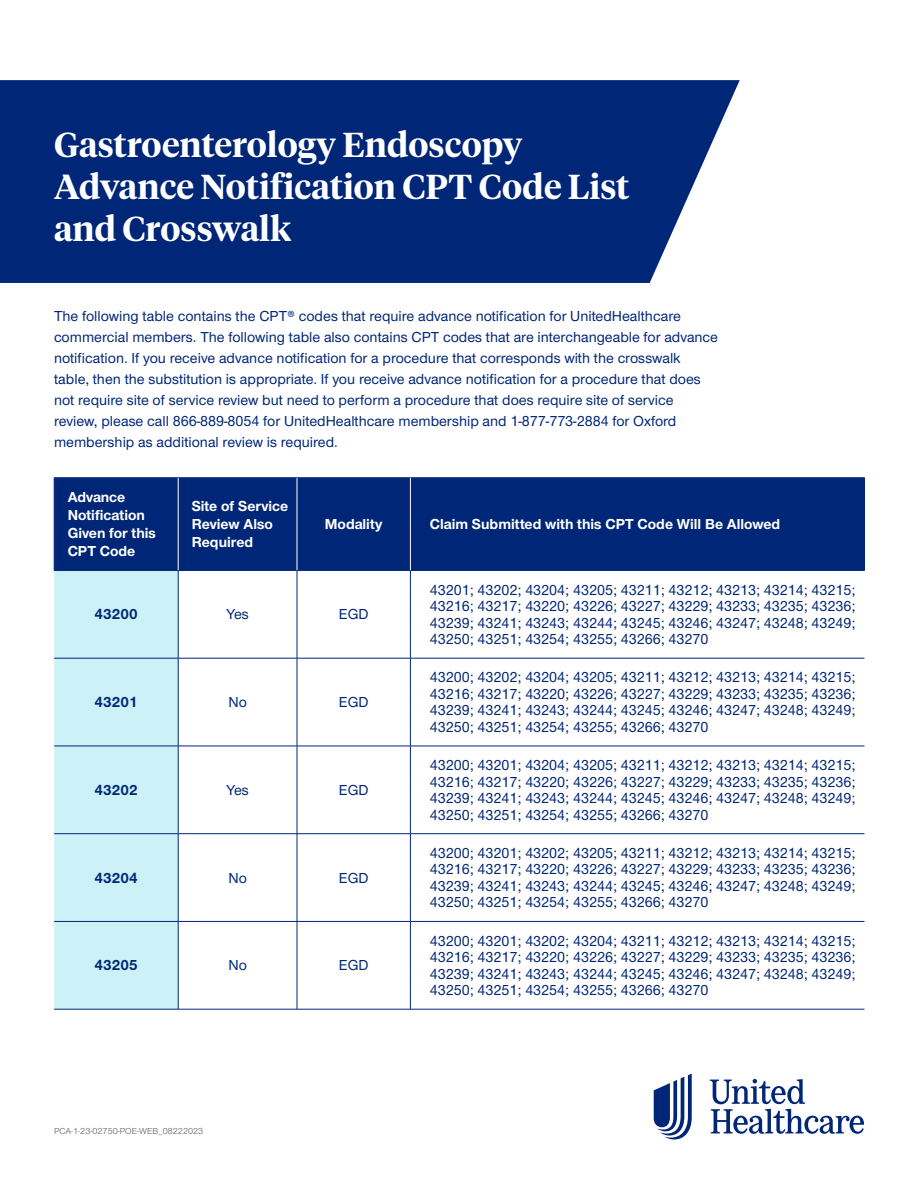
<style>
.page{position:relative;width:918px;height:1188px;background:#fff}
.page>*{position:absolute;margin:0;border:0;box-sizing:border-box;transform-origin:0 0}
.t1{font:600 34.5px/42px "UHC Serif Headline";color:#fff}
.t2{font:500 15px/16.5px "UHC Sans";color:#002677;text-align:justify}
.t3{font:700 15px/18px "UHC Sans";color:#fff}
.t4{font:700 15px "UHC Sans";color:#002677}
.t5{font:9px "UHC Sans";color:#5a5a5a}
</style>
<div class="page">
<svg style="left:654px;top:1074px;width:38px;height:66px"></svg>
<svg style="left:710px;top:1079px;width:154px;height:55px"></svg>
<div style="left:55px;top:478px;width:809px;height:92px;background:#002677"></div>
<div style="left:54px;top:571px;width:124px;height:438px;background:#ccf2f7"></div>
<hr style="left:54px;top:478px;width:1px;height:92px;background:#002677">
<hr style="left:54px;top:477px;width:124px;height:1px;background:#002677">
<hr style="left:54px;top:570px;width:124px;height:1px;background:#002677">
<hr style="left:178px;top:477px;width:119px;height:1px;background:#002677">
<hr style="left:297px;top:477px;width:113px;height:1px;background:#002677">
<hr style="left:178px;top:570px;width:119px;height:1px;background:#002677">
<hr style="left:297px;top:570px;width:113px;height:1px;background:#002677">
<hr style="left:410px;top:477px;width:455px;height:1px;background:#002677">
<hr style="left:864px;top:478px;width:1px;height:92px;background:#002677">
<hr style="left:410px;top:570px;width:455px;height:1px;background:#002677">
<hr style="left:54px;top:658px;width:124px;height:1px;background:#002677">
<hr style="left:178px;top:658px;width:119px;height:1px;background:#002677">
<hr style="left:297px;top:658px;width:113px;height:1px;background:#002677">
<hr style="left:410px;top:658px;width:454px;height:1px;background:#002677">
<hr style="left:54px;top:746px;width:124px;height:1px;background:#002677">
<hr style="left:178px;top:746px;width:119px;height:1px;background:#002677">
<hr style="left:297px;top:746px;width:113px;height:1px;background:#002677">
<hr style="left:410px;top:746px;width:454px;height:1px;background:#002677">
<hr style="left:54px;top:833px;width:124px;height:1px;background:#002677">
<hr style="left:54px;top:921px;width:124px;height:1px;background:#002677">
<hr style="left:178px;top:833px;width:119px;height:1px;background:#002677">
<hr style="left:297px;top:833px;width:113px;height:1px;background:#002677">
<hr style="left:178px;top:921px;width:119px;height:1px;background:#002677">
<hr style="left:297px;top:921px;width:113px;height:1px;background:#002677">
<hr style="left:410px;top:833px;width:454px;height:1px;background:#002677">
<hr style="left:410px;top:921px;width:454px;height:1px;background:#002677">
<hr style="left:297px;top:571px;width:1px;height:87px;background:#002677">
<hr style="left:410px;top:571px;width:1px;height:87px;background:#002677">
<hr style="left:297px;top:658px;width:1px;height:88px;background:#002677">
<hr style="left:410px;top:658px;width:1px;height:88px;background:#002677">
<hr style="left:297px;top:746px;width:1px;height:88px;background:#002677">
<hr style="left:410px;top:746px;width:1px;height:88px;background:#002677">
<hr style="left:297px;top:834px;width:1px;height:87px;background:#002677">
<hr style="left:410px;top:834px;width:1px;height:87px;background:#002677">
<hr style="left:297px;top:922px;width:1px;height:87px;background:#002677">
<hr style="left:410px;top:922px;width:1px;height:87px;background:#002677">
<hr style="left:54px;top:1009px;width:124px;height:1px;background:#002677">
<hr style="left:178px;top:1009px;width:119px;height:1px;background:#002677">
<hr style="left:297px;top:1009px;width:113px;height:1px;background:#002677">
<hr style="left:410px;top:1009px;width:454px;height:1px;background:#002677">
<hr style="left:178px;top:478px;width:1px;height:92px;background:#fff">
<hr style="left:297px;top:478px;width:1px;height:92px;background:#fff">
<hr style="left:410px;top:478px;width:1px;height:92px;background:#fff">
<hr style="left:178px;top:571px;width:1px;height:87px;background:#002677">
<hr style="left:178px;top:658px;width:1px;height:88px;background:#002677">
<hr style="left:178px;top:746px;width:1px;height:88px;background:#002677">
<hr style="left:178px;top:834px;width:1px;height:87px;background:#002677">
<hr style="left:178px;top:922px;width:1px;height:87px;background:#002677">
<div style="left:0;top:80px;width:740px;height:203px;background:#002677"></div>
<h1 class="t1" style="left:54px;top:122px;width:577px">Gastroenterology Endoscopy<br>Advance Notification CPT Code List and Crosswalk</h1>
<p class="t2" style="left:54px;top:305px;width:666px;line-height:21px;text-align:left">The following table contains the CPT® codes that require advance notification for UnitedHealthcare commercial members. The following table also contains CPT codes that are interchangeable for advance notification. If you receive advance notification for a procedure that corresponds with the crosswalk table, then the substitution is appropriate. If you receive advance notification for a procedure that does not require site of service review but need to perform a procedure that does require site of service review, please call 866-889-8054 for UnitedHealthcare membership and 1-877-773-2884 for Oxford membership as additional review is required.</p>
<p class="t3" style="left:68px;top:488px;width:90px">Advance<br>Notification<br>Given for this<br>CPT Code</p>
<p class="t3" style="left:192px;top:497px;width:98px">Site of Service<br>Review Also<br>Required</p>
<p class="t3" style="left:325px;top:515px;width:59px">Modality</p>
<p class="t3" style="left:430px;top:515px;width:352px">Claim Submitted with this CPT Code Will Be Allowed</p>
<p class="t4" style="left:95px;top:604px;width:44px">43200</p>
<p class="t2" style="left:226px;top:605px;width:24px">Yes</p>
<p class="t2" style="left:339px;top:605px;width:31px">EGD</p>
<p class="t4" style="left:95px;top:692px;width:44px">43201</p>
<p class="t2" style="left:228px;top:693px;width:20px">No</p>
<p class="t2" style="left:339px;top:693px;width:31px">EGD</p>
<p class="t4" style="left:95px;top:780px;width:44px">43202</p>
<p class="t2" style="left:226px;top:781px;width:24px">Yes</p>
<p class="t2" style="left:339px;top:781px;width:31px">EGD</p>
<p class="t4" style="left:95px;top:867px;width:44px">43204</p>
<p class="t2" style="left:228px;top:869px;width:20px">No</p>
<p class="t2" style="left:339px;top:869px;width:31px">EGD</p>
<p class="t4" style="left:95px;top:955px;width:44px">43205</p>
<p class="t2" style="left:228px;top:956px;width:20px">No</p>
<p class="t2" style="left:339px;top:956px;width:31px">EGD</p>
<p class="t5" style="left:54px;top:1125px;width:151px">PCA-1-23-02750-POE-WEB_08222023</p>
<p class="t2" style="left:430px;top:581px;width:427px">43201; 43202; 43204; 43205; 43211; 43212; 43213; 43214; 43215; 43216; 43217; 43220; 43226; 43227; 43229; 43233; 43235; 43236; 43239; 43241; 43243; 43244; 43245; 43246; 43247; 43248; 43249; 43250; 43251; 43254; 43255; 43266; 43270</p>
<p class="t2" style="left:430px;top:668px;width:427px">43200; 43202; 43204; 43205; 43211; 43212; 43213; 43214; 43215; 43216; 43217; 43220; 43226; 43227; 43229; 43233; 43235; 43236; 43239; 43241; 43243; 43244; 43245; 43246; 43247; 43248; 43249; 43250; 43251; 43254; 43255; 43266; 43270</p>
<p class="t2" style="left:430px;top:756px;width:427px">43200; 43201; 43204; 43205; 43211; 43212; 43213; 43214; 43215; 43216; 43217; 43220; 43226; 43227; 43229; 43233; 43235; 43236; 43239; 43241; 43243; 43244; 43245; 43246; 43247; 43248; 43249; 43250; 43251; 43254; 43255; 43266; 43270</p>
<p class="t2" style="left:430px;top:844px;width:427px">43200; 43201; 43202; 43205; 43211; 43212; 43213; 43214; 43215; 43216; 43217; 43220; 43226; 43227; 43229; 43233; 43235; 43236; 43239; 43241; 43243; 43244; 43245; 43246; 43247; 43248; 43249; 43250; 43251; 43254; 43255; 43266; 43270</p>
<p class="t2" style="left:430px;top:932px;width:427px">43200; 43201; 43202; 43204; 43211; 43212; 43213; 43214; 43215; 43216; 43217; 43220; 43226; 43227; 43229; 43233; 43235; 43236; 43239; 43241; 43243; 43244; 43245; 43246; 43247; 43248; 43249; 43250; 43251; 43254; 43255; 43266; 43270</p>
</div>
